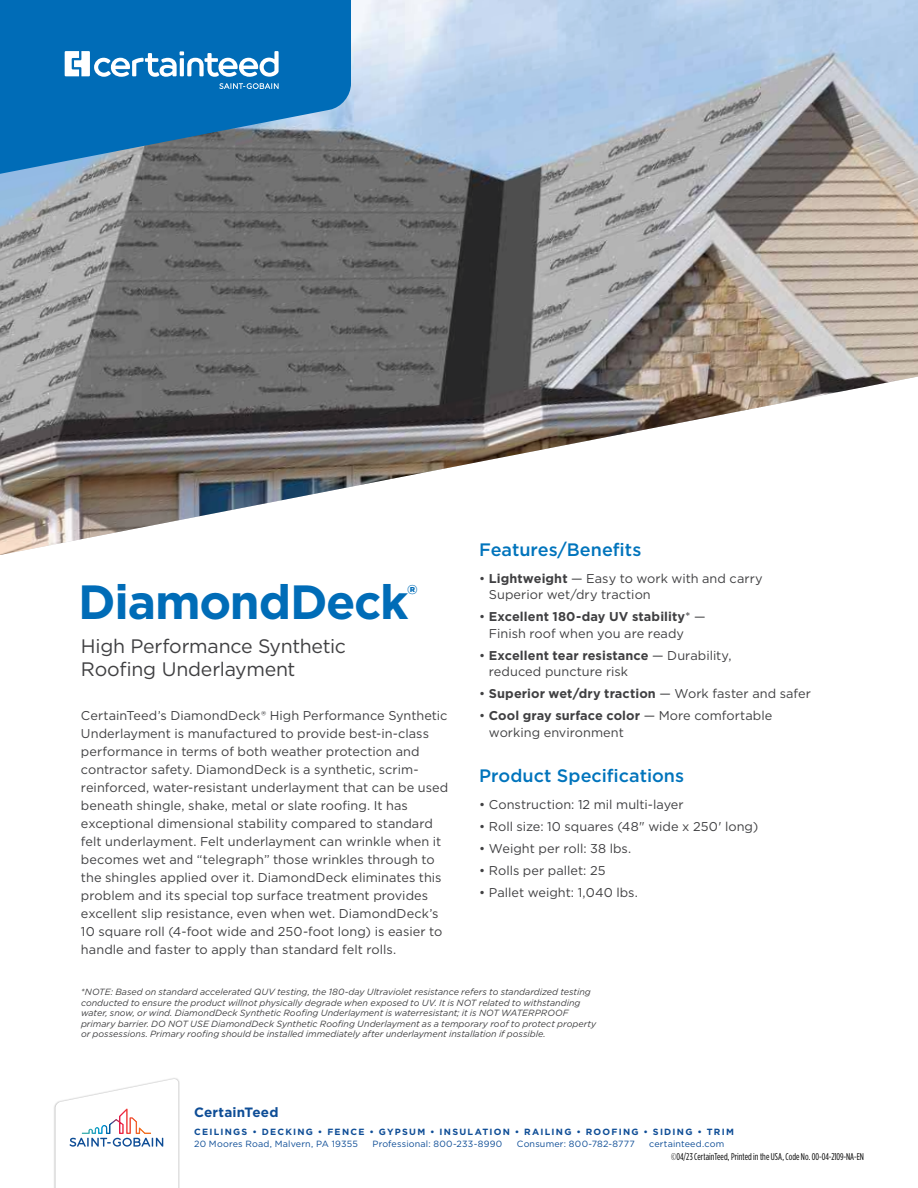
<style>
.page{position:relative;width:918px;height:1188px;background:#fff}
.page>*{position:absolute;margin:0;border:0;box-sizing:border-box;transform-origin:0 0}
.t1{font:700 48px "Gotham";letter-spacing:-.025em;color:#006cb7}
.t2{font:19.5px/22.5px "Gotham";letter-spacing:-.015em;color:#404042}
.t3{font:500 18px "Gotham";color:#0074bc}
.t4{font:700 13.5px "Gotham";letter-spacing:.015em;color:#0e4d96}
.t5{font:12.75px/18px "Gotham";letter-spacing:.005em;color:#404042}
.t6{font:700 12.75px "Gotham";letter-spacing:.01em;color:#404042}
.t7{font:9.75px "Gotham Condensed";letter-spacing:.005em;color:#000}
.t8{font:italic 9px/10.5px "Gotham";letter-spacing:-.005em;color:#404042}
.t9{font:9px "Gotham";letter-spacing:.02em;color:#0e4d96}
.t10{font:700 9px "Gotham";letter-spacing:.135em;color:#0e4d96}
.s1{font-weight:700}
.s2{font-weight:400}
</style>
<div class="page">
<img style="left:0;top:0;width:918px;height:555px">
<svg style="left:0;top:0;width:351px;height:176px;background:#1d71ac"></svg>
<svg style="left:65px;top:51px;width:214px;height:26px"></svg>
<svg style="left:219px;top:83px;width:60px;height:6px"></svg>
<div style="left:53px;top:1077px;width:127px;height:111px;background:#000;opacity:.3"></div>
<svg style="left:55px;top:1079px;width:123px;height:109px"></svg>
<img style="left:81px;top:1108px;width:70px;height:26px">
<h3 class="t3" style="left:479px;top:541px;width:164px">Features/Benefits</h3>
<p class="t5" style="left:489px;top:571px;width:275px;line-height:16.5px;text-indent:-10px">• <span class="s1">Lightweight</span> — Easy to work with and carry<br>Superior wet/dry traction</p>
<p class="t5" style="left:489px;top:609px;width:218px;line-height:16.5px;text-indent:-10px">• <span class="s1">Excellent 180-day UV stability</span>* —<br>Finish roof when you are ready</p>
<p class="t5" style="left:489px;top:648px;width:244px;line-height:16.5px;text-indent:-10px">• <span class="s1">Excellent tear resistance</span> — Durability, reduced puncture risk</p>
<p class="t6" style="left:479px;top:688px;width:333px"><span class="s2">•</span> Superior wet/dry traction <span class="s2">— Work faster and safer</span></p>
<p class="t5" style="left:489px;top:708px;width:285px;line-height:16.5px;text-indent:-10px">• <span class="s1">Cool gray surface color</span> — More comfortable working environment</p>
<h3 class="t3" style="left:479px;top:768px;width:206px">Product Specifications</h3>
<p class="t5" style="left:479px;top:797px;width:206px">• Construction: 12 mil multi-layer</p>
<p class="t5" style="left:479px;top:818px;width:281px">• Roll size: 10 squares (48" wide x 250' long)</p>
<p class="t5" style="left:479px;top:840px;width:154px">• Weight per roll: 38 lbs.</p>
<p class="t5" style="left:479px;top:862px;width:128px">• Rolls per pallet: 25</p>
<p class="t5" style="left:479px;top:884px;width:160px">• Pallet weight: 1,040 lbs.</p>
<h1 class="t1" style="left:78px;top:581px;width:341px">DiamondDeck<sup>®</sup></h1>
<h2 class="t2" style="left:81px;top:636px;width:266px">High Performance Synthetic<br>Roofing Underlayment</h2>
<p class="t5" style="left:81px;top:707px;width:369px">CertainTeed’s DiamondDeck® High Performance Synthetic Underlayment is manufactured to provide best-in-class performance in terms of both weather protection and contractor safety. DiamondDeck is a synthetic, scrim&shy;reinforced, water-resistant underlayment that can be used beneath shingle, shake, metal or slate roofing. It has exceptional dimensional stability compared to standard felt underlayment. Felt underlayment can wrinkle when it becomes wet and “telegraph” those wrinkles through to the shingles applied over it. DiamondDeck eliminates this problem and its special top surface treatment provides excellent slip resistance, even when wet. DiamondDeck’s 10 square roll (4-foot wide and 250-foot long) is easier to handle and faster to apply than standard felt rolls.</p>
<p class="t8" style="left:81px;top:987px;width:517px">*NOTE: Based on standard accelerated QUV testing, the 180-day Ultraviolet resistance refers to standardized testing conducted to ensure the product willnot physically degrade when exposed to UV. It is NOT related to withstanding water, snow, or wind. DiamondDeck Synthetic Roofing Underlayment is waterresistant; it is NOT WATERPROOF primary barrier. DO NOT USE DiamondDeck Synthetic Roofing Underlayment as a temporary roof to protect property or possessions. Primary roofing should be installed immediately after underlayment installation if possible.</p>
<p class="t4" style="left:194px;top:1106px;width:86px">CertainTeed</p>
<p class="t10" style="left:194px;top:1127px;width:541px">CEILINGS • DECKING • FENCE • GYPSUM • INSULATION • RAILING • ROOFING • SIDING • TRIM</p>
<p class="t9" style="left:194px;top:1139px;width:165px">20 Moores Road, Malvern, PA 19355</p>
<p class="t9" style="left:373px;top:1139px;width:131px">Professional: 800-233-8990</p>
<p class="t9" style="left:517px;top:1139px;width:119px">Consumer: 800-782-8777</p>
<p class="t9" style="left:649px;top:1139px;width:77px">certainteed.com</p>
<p class="t7" style="left:671px;top:1152px;width:194px">©04/23 CertainTeed, Printed in the USA, Code No. 00-04-2109-NA-EN</p>
</div>
